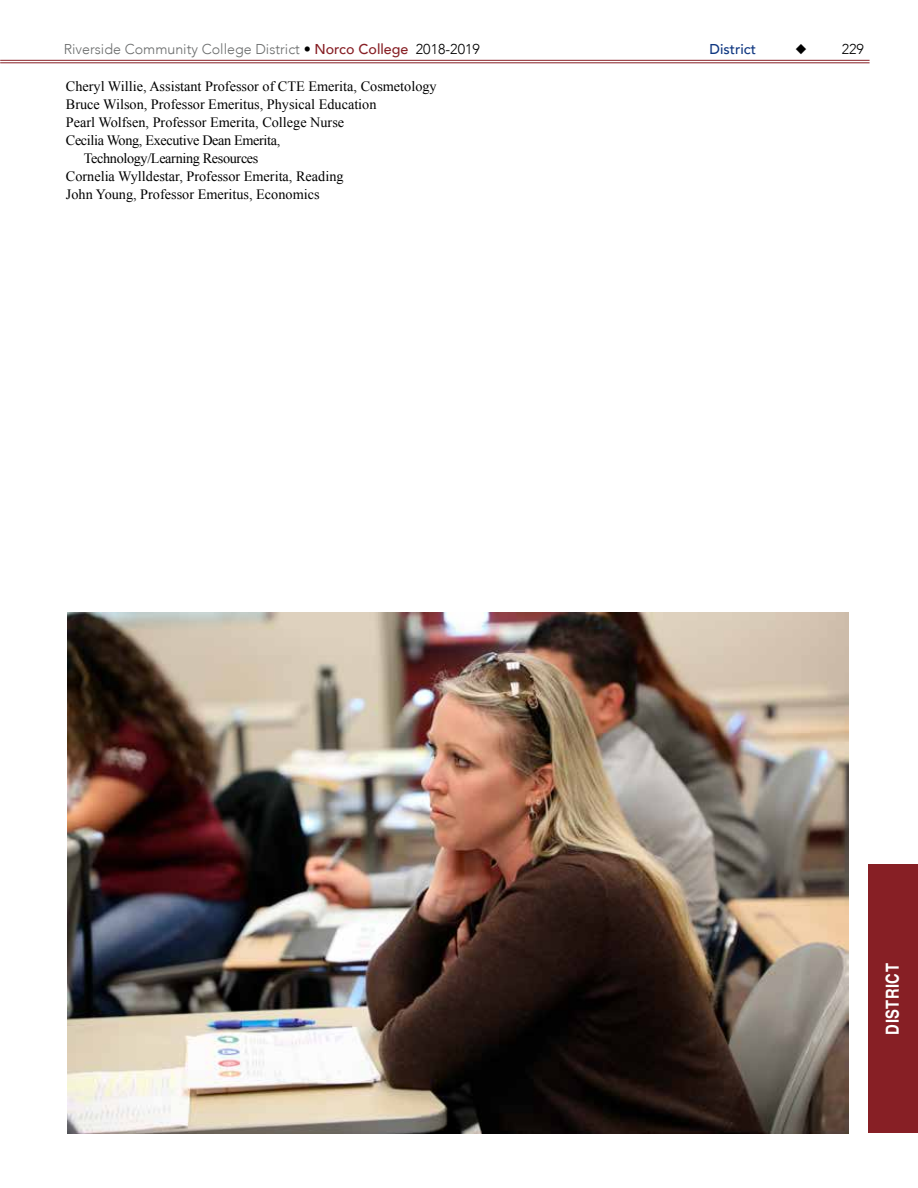
<style>
.page{position:relative;width:918px;height:1188px;background:#fff}
.page>*{position:absolute;margin:0;border:0;box-sizing:border-box;transform-origin:0 0}
.t1{font:700 condensed 18px "Helvetica";letter-spacing:.025em;color:#fff}
.t2{font:14.25px "Times New Roman";color:#000}
.t3{font:14.25px "Times New Roman";letter-spacing:-.025em;color:#000}
.t4{font:300 14.25px "Avenir";color:#6a6c6c}
.t5{font:500 14.25px "Avenir";color:#0f3781}
.t6{font:300 14.25px "Avenir";color:#000}
.s1{color:#000}
.s2{font-weight:500;color:#871f25}
</style>
<div class="page">
<div style="left:868px;top:865px;width:50px;height:268px;background:#871f25"></div>
<img style="left:68px;top:612px;width:781px;height:521px">
<hr style="left:0;top:60px;width:870px;height:1px;background:#871f25">
<hr style="left:0;top:63px;width:870px;height:1px;background:#871f25">
<p class="t4" style="left:64px;top:41px;width:418px">Riverside Community College District <span class="s1">•</span> <span class="s2">Norco College</span> <span class="s1">2018-2019</span></p>
<p class="t5" style="left:710px;top:37px;width:48px">District</p>
<p class="t6" style="left:842px;top:41px;width:24px">229</p>
<p class="t2" style="left:66px;top:77px;width:372px">Cheryl Willie, Assistant Professor of CTE Emerita, Cosmetology</p>
<p class="t2" style="left:66px;top:95px;width:312px">Bruce Wilson, Professor Emeritus, Physical Education</p>
<p class="t2" style="left:66px;top:113px;width:280px">Pearl Wolfsen, Professor Emerita, College Nurse</p>
<p class="t3" style="left:66px;top:131px;width:216px">Cecilia Wong, Executive Dean Emerita,</p>
<p class="t3" style="left:84px;top:149px;width:176px">Technology/Learning Resources</p>
<p class="t2" style="left:66px;top:167px;width:279px">Cornelia Wylldestar, Professor Emerita, Reading</p>
<p class="t2" style="left:66px;top:185px;width:255px">John Young, Professor Emeritus, Economics</p>
<p class="t1" style="left:881px;top:1035px;width:73px;rotate:-90deg">DISTRICT</p>
</div>
